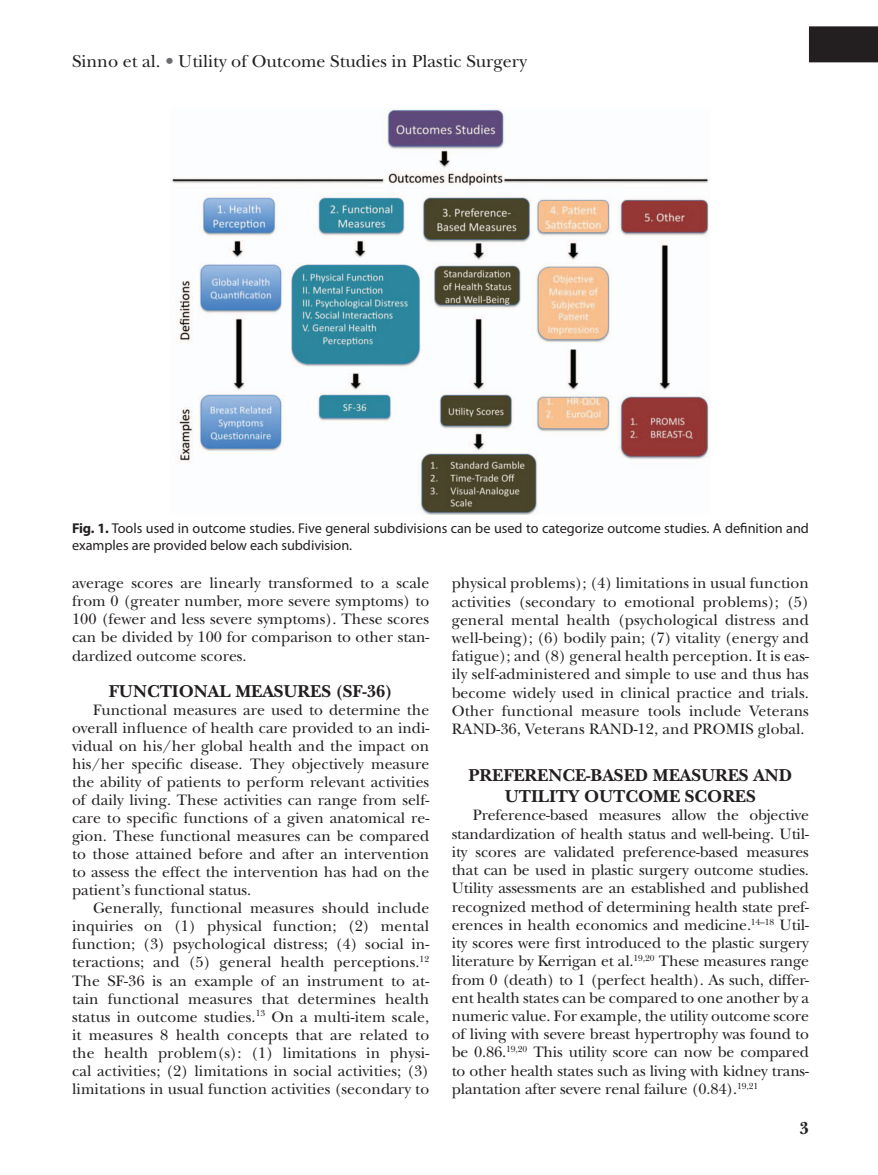
<style>
.page{position:relative;width:878px;height:1175px;background:#fff}
.page>*{position:absolute;margin:0;border:0;box-sizing:border-box;transform-origin:0 0}
.t1{font:700 18px/21.1px "New Baskerville";color:#231f20;text-align:center}
.t2{font:18px "New Baskerville";color:#231f20}
.t3{font:15.75px/18px "New Baskerville";color:#231f20;text-align:justify}
.t4{font:14.25px/16.5px "Myriad Pro";color:#231f20}
.s1{color:#6c6d70}
.s2{font-weight:700}
</style>
<div class="page">
<div style="left:808px;top:26px;width:70px;height:36px;background:#231f20"></div>
<img style="left:170px;top:108px;width:540px;height:407px">
<p class="t2" style="left:72px;top:51px;width:456px">Sinno et al. <span class="s1">•</span> Utility of Outcome Studies in Plastic Surgery</p>
<p class="t4" style="left:72px;top:520px;width:738px"><span class="s2">Fig. 1.</span> Tools used in outcome studies. Five general subdivisions can be used to categorize outcome studies. A definition and examples are provided below each subdivision.</p>
<p class="t3" style="left:72px;top:574px;width:359px">average scores are linearly transformed to a scale from 0 (greater number, more severe symptoms) to 100 (fewer and less severe symptoms). These scores can be divided by 100 for comparison to other stan&shy;dardized outcome scores.</p>
<p class="t1" style="left:109px;top:680px;width:285px">FUNCTIONAL MEASURES (SF-36)</p>
<p class="t3" style="left:72px;top:700px;width:359px;text-indent:21px">Functional measures are used to determine the overall influence of health care provided to an indi&shy;vidual on his/her global health and the impact on his/her specific disease. They objectively measure the ability of patients to perform relevant activities of daily living. These activities can range from self&shy;care to specific functions of a given anatomical re&shy;gion. These functional measures can be compared to those attained before and after an intervention to assess the effect the intervention has had on the patient’s functional status.</p>
<p class="t3" style="left:72px;top:899px;width:359px;text-indent:21px">Generally, functional measures should include inquiries on (1) physical function; (2) mental function; (3) psychological distress; (4) social in&shy;teractions; and (5) general health perceptions.<sup>12<br></sup>The SF-36 is an example of an instrument to at&shy;tain functional measures that determines health status in outcome studies.<sup>13</sup> On a multi-item scale, it measures 8 health concepts that are related to the health problem(s): (1) limitations in physi&shy;cal activities; (2) limitations in social activities; (3) limitations in usual function activities (secondary to</p>
<p class="t3" style="left:452px;top:574px;width:359px">physical problems); (4) limitations in usual function activities (secondary to emotional problems); (5) general mental health (psychological distress and well-being); (6) bodily pain; (7) vitality (energy and fatigue); and (8) general health perception. It is eas&shy;ily self-administered and simple to use and thus has become widely used in clinical practice and trials.<br>Other functional measure tools include Veterans RAND-36, Veterans RAND-12, and PROMIS global.</p>
<p class="t1" style="left:468px;top:764px;width:325px">PREFERENCE-BASED MEASURES AND<br>UTILITY OUTCOME SCORES</p>
<p class="t3" style="left:451px;top:806px;width:359px;text-indent:21px">Preference-based measures allow the objective standardization of health status and well-being. Util&shy;ity scores are validated preference-based measures that can be used in plastic surgery outcome studies.<br>Utility assessments are an established and published recognized method of determining health state pref&shy;erences in health economics and medicine.<sup>14–18</sup> Util&shy;ity scores were first introduced to the plastic surgery literature by Kerrigan et al.<sup>19,20</sup> These measures range from 0 (death) to 1 (perfect health). As such, differ&shy;ent health states can be compared to one another by a numeric value. For example, the utility outcome score of living with severe breast hypertrophy was found to be 0.86.<sup>19,20</sup> This utility score can now be compared to other health states such as living with kidney trans&shy;plantation after severe renal failure (0.84).<sup>19,21</sup></p>
<p class="t1" style="left:799px;top:1118px;width:11px">3</p>
</div>
